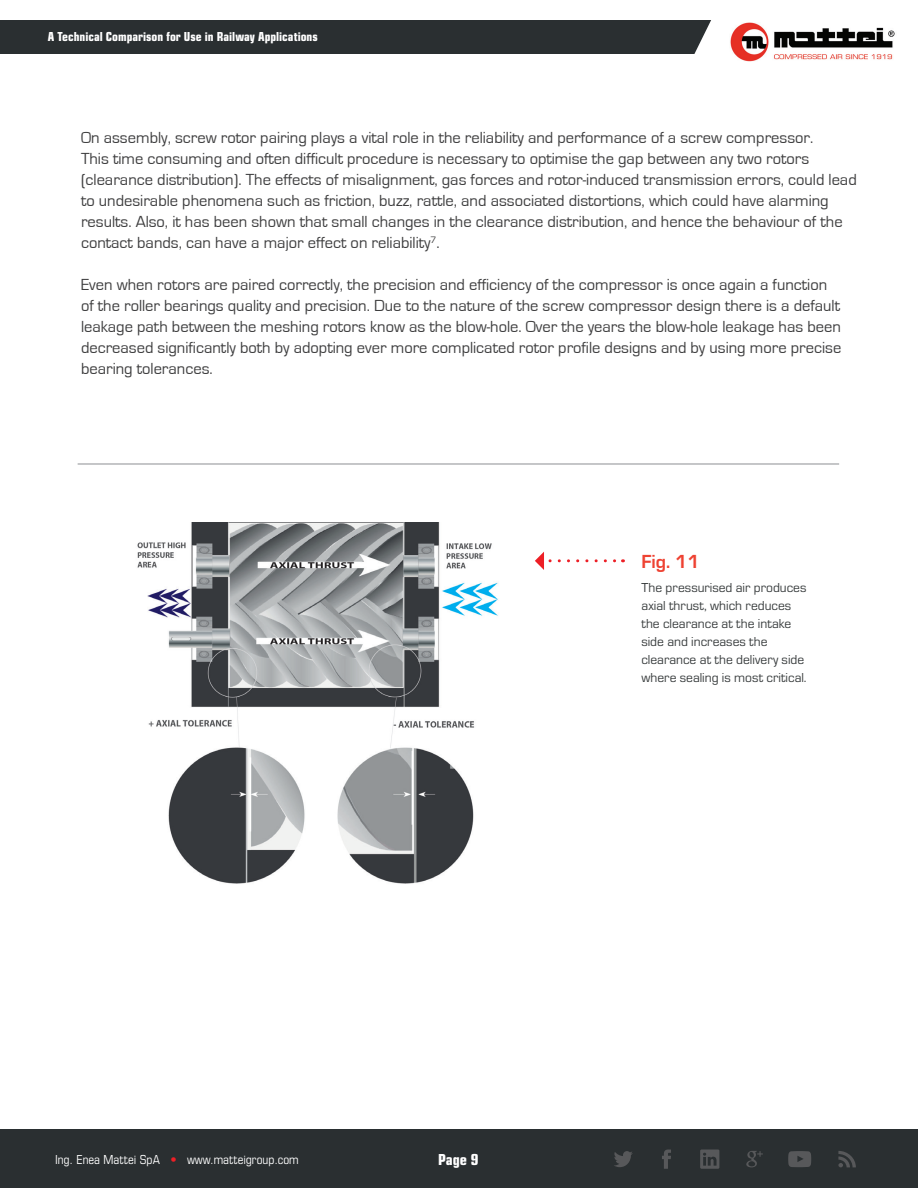
<style>
.page{position:relative;width:918px;height:1188px;background:#fff}
.page>*{position:absolute;margin:0;border:0;box-sizing:border-box;transform-origin:0 0}
.t1{font:700 19.5px "Eurostile";color:#ee4232}
.t2{font:16.5px/21px "Eurostile";color:#3e3e3f}
.t3{font:16.5px "Eurostile Con Hea";color:#fff}
.t4{font:13.5px/18px "Eurostile";color:#383c3d}
.t5{font:13.5px "Eurostile Con Hea";color:#fff}
.t6{font:13.5px "Eurostile Con";color:#fff}
.s1{color:#ed1f26}
</style>
<div class="page">
<div style="left:0;top:1130px;width:918px;height:58px;background:#2a2f31"></div>
<div style="left:0;top:21px;width:771px;height:33px;background:#2a2f31"></div>
<svg style="left:688px;top:20px;width:83px;height:34px"></svg>
<img style="left:729px;top:23px;width:166px;height:39px">
<svg style="left:746px;top:1151px;width:17px;height:16px"></svg>
<svg style="left:838px;top:1151px;width:18px;height:16px"></svg>
<svg style="left:700px;top:1150px;width:19px;height:19px"></svg>
<svg style="left:614px;top:1151px;width:19px;height:16px"></svg>
<svg style="left:662px;top:1150px;width:9px;height:19px"></svg>
<svg style="left:788px;top:1151px;width:23px;height:16px"></svg>
<hr style="left:78px;top:464px;width:761px;height:1px;background:#8d8f92">
<img style="left:137px;top:522px;width:361px;height:362px">
<svg style="left:550px;top:559px;width:73px;height:3px"></svg>
<svg style="left:535px;top:552px;width:9px;height:18px"></svg>
<p class="t5" style="left:48px;top:27px;width:272px">A Technical Comparison for Use in Railway Applications</p>
<p class="t2" style="left:81px;top:127px;width:777px">On assembly, screw rotor pairing plays a vital role in the reliability and performance of a screw compressor.<br>This time consuming and often difficult procedure is necessary to optimise the gap between any two rotors (clearance distribution). The effects of misalignment, gas forces and rotor-induced transmission errors, could lead to undesirable phenomena such as friction, buzz, rattle, and associated distortions, which could have alarming results. Also, it has been shown that small changes in the clearance distribution, and hence the behaviour of the contact bands, can have a major effect on reliability<sup>7</sup>.</p>
<p class="t2" style="left:81px;top:274px;width:762px">Even when rotors are paired correctly, the precision and efficiency of the compressor is once again a function of the roller bearings quality and precision. Due to the nature of the screw compressor design there is a default leakage path between the meshing rotors know as the blow-hole. Over the years the blow-hole leakage has been decreased significantly both by adopting ever more complicated rotor profile designs and by using more precise bearing tolerances.</p>
<p class="t1" style="left:641px;top:551px;width:60px">Fig. 11</p>
<p class="t4" style="left:641px;top:578px;width:167px">The pressurised air produces axial thrust, which reduces the clearance at the intake side and increases the clearance at the delivery side where sealing is most critical.</p>
<p class="t6" style="left:55px;top:1150px;width:245px">Ing. Enea Mattei SpA <span class="s1">•</span> www.matteigroup.com</p>
<p class="t3" style="left:438px;top:1147px;width:42px">Page 9</p>
</div>
